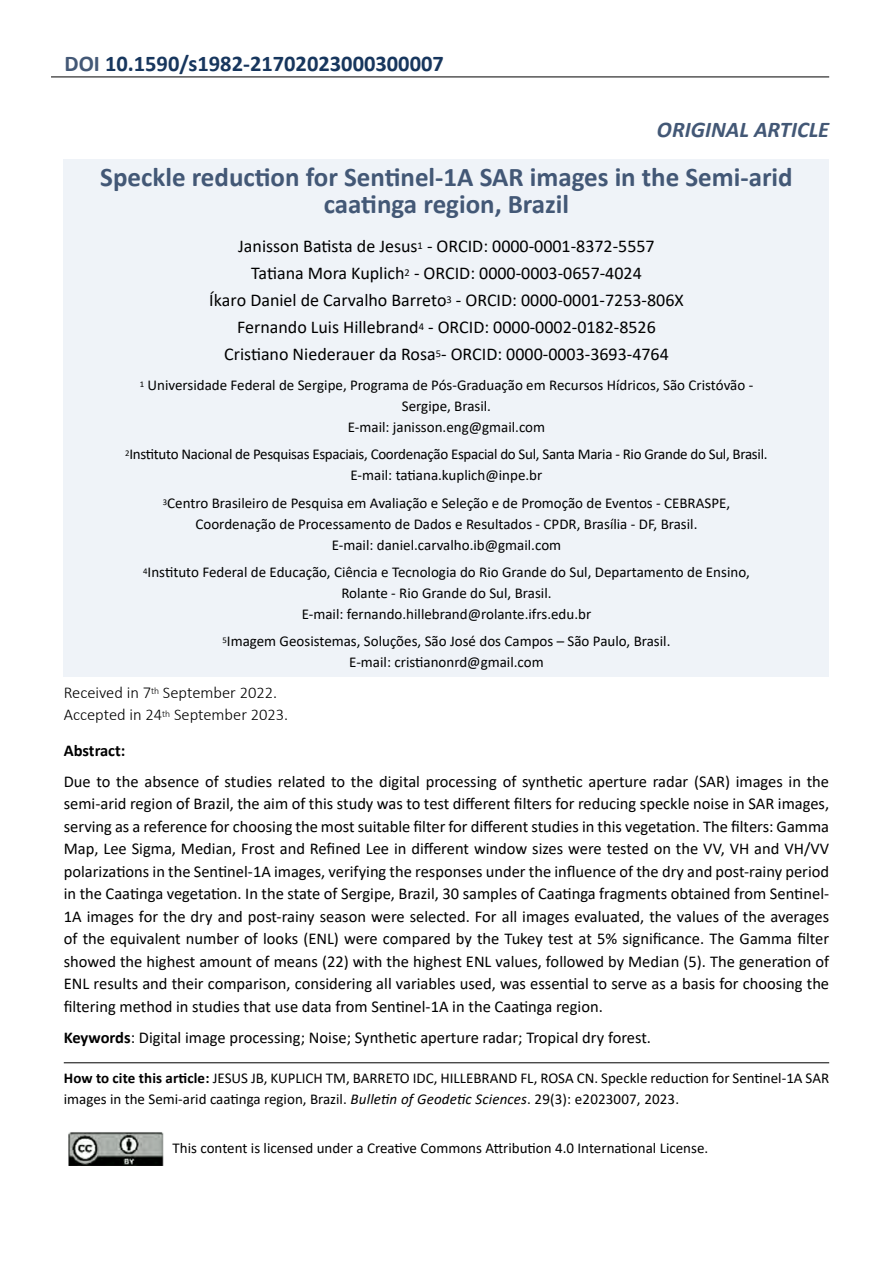
<style>
.page{position:relative;width:893px;height:1263px;background:#fff}
.page>*{position:absolute;margin:0;border:0;box-sizing:border-box;transform-origin:0 0}
.t1{font:700 27px/27px "Calibri";color:#435876;text-align:center}
.t2{font:700 22.5px "Calibri";color:#17365d}
.t3{font:italic 700 22.5px "Calibri";color:#435876}
.t4{font:18px/27px "Calibri";color:#000;text-align:center}
.t5{font:16.5px/22.5px "Calibri";color:#000;text-align:justify}
.t6{font:300 16.5px/22.5px "Calibri";color:#000}
.t7{font:700 16.5px "Calibri";color:#000}
.t8{font:15px/21px "Calibri";color:#000;text-align:center}
.t9{font:15px/21px "Calibri";letter-spacing:-.02em;color:#000;text-align:center}
.s1{color:#435876}
.s2{font-weight:700}
.s3{font-style:italic}
</style>
<div class="page">
<hr style="left:64px;top:1062px;width:765px;height:1px;background:#000">
<div style="left:64px;top:159px;width:765px;height:518px;background:#eff3f8"></div>
<hr style="left:51px;top:77px;width:778px;height:1px;background:#000">
<img style="left:68px;top:1132px;width:96px;height:33px">
<h2 class="t2" style="left:65px;top:48px;width:381px"><span class="s1">DOI</span> 10.1590/s1982-21702023000300007</h2>
<h2 class="t3" style="left:657px;top:113px;width:174px">ORIGINAL ARTICLE</h2>
<h1 class="t1" style="left:100px;top:163px;width:694px">Speckle reduction for Sentinel-1A SAR images in the Semi-arid caatinga region, Brazil</h1>
<p class="t4" style="left:209px;top:232px;width:476px">Janisson Batista de Jesus<sup>1</sup> - ORCID: 0000-0001-8372-5557<br>Tatiana Mora Kuplich<sup>2</sup> - ORCID: 0000-0003-0657-4024<br>Íkaro Daniel de Carvalho Barreto<sup>3</sup> - ORCID: 0000-0001-7253-806X Fernando Luis Hillebrand<sup>4</sup> - ORCID: 0000-0002-0182-8526<br>Cristiano Niederauer da Rosa<sup>5</sup>- ORCID: 0000-0003-3693-4764</p>
<p class="t8" style="left:140px;top:374px;width:615px"><sup>1</sup> Universidade Federal de Sergipe, Programa de Pós-Graduação em Recursos Hídricos, São Cristóvão -<br>Sergipe, Brasil.<br>E-mail: janisson.eng@gmail.com</p>
<p class="t9" style="left:125px;top:443px;width:644px"><sup>2</sup>Instituto Nacional de Pesquisas Espaciais, Coordenação Espacial do Sul, Santa Maria - Rio Grande do Sul, Brasil.<br>E-mail: tatiana.kuplich@inpe.br</p>
<p class="t8" style="left:163px;top:492px;width:569px"><sup>3</sup>Centro Brasileiro de Pesquisa em Avaliação e Seleção e de Promoção de Eventos - CEBRASPE,<br>Coordenação de Processamento de Dados e Resultados - CPDR, Brasília - DF, Brasil.<br>E-mail: daniel.carvalho.ib@gmail.com</p>
<p class="t8" style="left:143px;top:561px;width:608px"><sup>4</sup>Instituto Federal de Educação, Ciência e Tecnologia do Rio Grande do Sul, Departamento de Ensino,<br>Rolante - Rio Grande do Sul, Brasil.<br>E-mail: fernando.hillebrand@rolante.ifrs.edu.br</p>
<p class="t8" style="left:222px;top:631px;width:449px"><sup>5</sup>Imagem Geosistemas, Soluções, São José dos Campos – São Paulo, Brasil.<br>E-mail: cristianonrd@gmail.com</p>
<p class="t6" style="left:64px;top:681px;width:226px">Received in 7<sup>th</sup> September 2022.<br>Accepted in 24<sup>th</sup> September 2023.</p>
<p class="t7" style="left:64px;top:738px;width:63px">Abstract:</p>
<p class="t5" style="left:64px;top:769px;width:767px">Due to the absence of studies related to the digital processing of synthetic aperture radar (SAR) images in the semi-arid region of Brazil, the aim of this study was to test different filters for reducing speckle noise in SAR images, serving as a reference for choosing the most suitable filter for different studies in this vegetation. The filters: Gamma Map, Lee Sigma, Median, Frost and Refined Lee in different window sizes were tested on the VV, VH and VH/VV polarizations in the Sentinel-1A images, verifying the responses under the influence of the dry and post-rainy period in the Caatinga vegetation. In the state of Sergipe, Brazil, 30 samples of Caatinga fragments obtained from Sentinel-1A images for the dry and post-rainy season were selected. For all images evaluated, the values of the averages of the equivalent number of looks (ENL) were compared by the Tukey test at 5% significance. The Gamma filter showed the highest amount of means (22) with the highest ENL values, followed by Median (5). The generation of ENL results and their comparison, considering all variables used, was essential to serve as a basis for choosing the filtering method in studies that use data from Sentinel-1A in the Caatinga region.</p>
<p class="t5" style="left:64px;top:1025px;width:589px"><span class="s2">Keywords</span>: Digital image processing; Noise; Synthetic aperture radar; Tropical dry forest.</p>
<p class="t8" style="left:64px;top:1067px;width:767px;text-align:left"><span class="s2">How to cite this article:</span> JESUS JB, KUPLICH TM, BARRETO IDC, HILLEBRAND FL, ROSA CN. Speckle reduction for Sentinel-1A SAR images in the Semi-arid caatinga region, Brazil. <span class="s3">Bulletin of Geodetic Sciences</span>. 29(3): e2023007, 2023.</p>
<p class="t8" style="left:173px;top:1137px;width:537px">This content is licensed under a Creative Commons Attribution 4.0 International License.</p>
</div>
